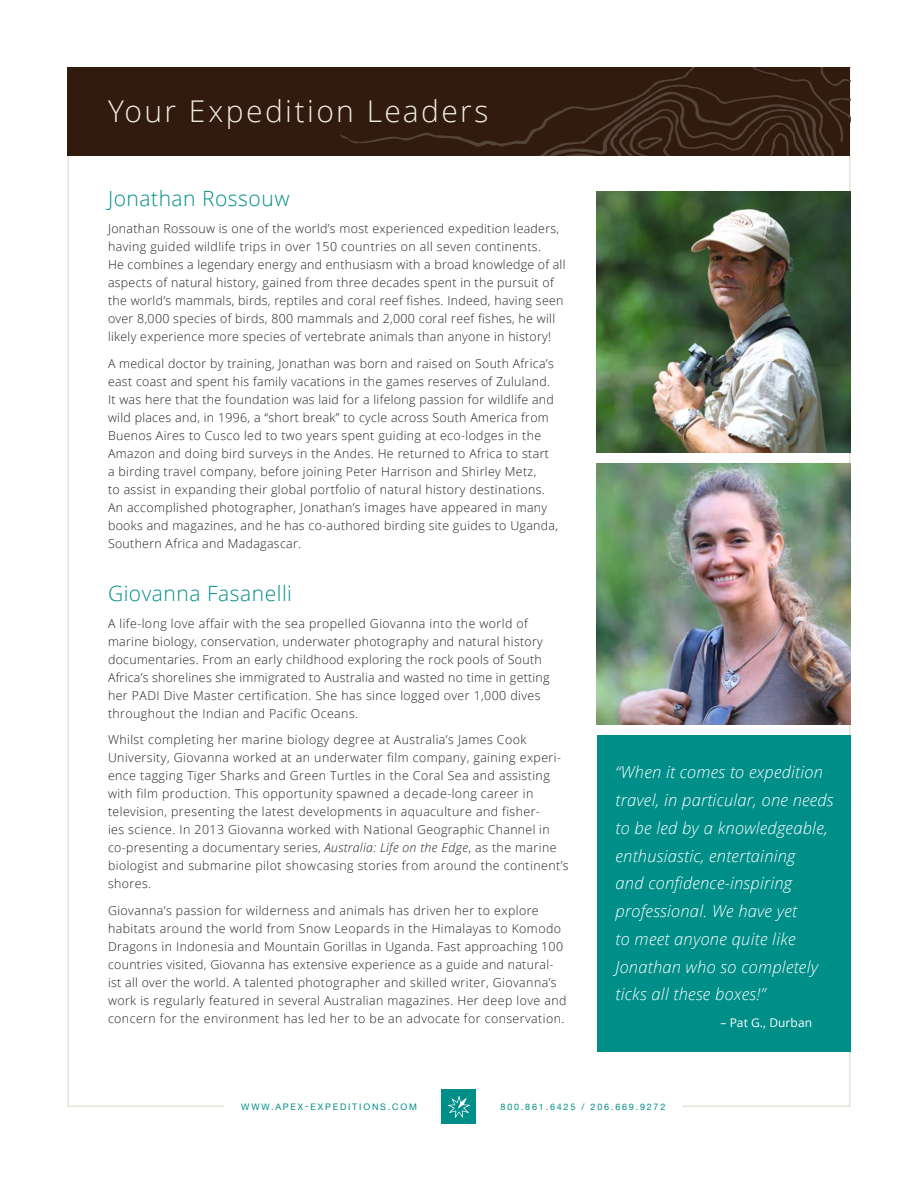
<style>
.page{position:relative;width:918px;height:1188px;background:#fff}
.page>*{position:absolute;margin:0;border:0;box-sizing:border-box;transform-origin:0 0}
.t1{font:300 30px "Open Sans";letter-spacing:.08em;color:#f1ece2}
.t2{font:300 21px "Open Sans";letter-spacing:.025em;color:#008e89}
.t3{font:italic 300 16.5px/27.8px "Open Sans";letter-spacing:.015em;color:#fff}
.t4{font:300 12.3px/18px "Open Sans";letter-spacing:.03em;color:#231f20}
.t5{font:12px "Open Sans";letter-spacing:.005em;color:#fff}
.t6{font:9px "Helvetica Neue";letter-spacing:.2em;color:#008e89}
.s1{font-style:italic}
</style>
<div class="page">
<div style="left:442px;top:1090px;width:34px;height:34px;background:#008e89"></div>
<svg style="left:448px;top:1096px;width:22px;height:22px"></svg>
<div style="left:68px;top:68px;width:782px;height:88px;background:#301b0e"></div>
<svg style="left:340px;top:68px;width:510px;height:88px"></svg>
<img style="left:597px;top:191px;width:253px;height:262px">
<img style="left:597px;top:463px;width:253px;height:261px">
<div style="left:597px;top:735px;width:253px;height:317px;background:#008e89"></div>
<p class="t1" style="left:108px;top:91px;width:382px">Your Expedition Leaders</p>
<p class="t2" style="left:108px;top:184px;width:183px">Jonathan Rossouw</p>
<p class="t4" style="left:108px;top:219px;width:459px">Jonathan Rossouw is one of the world’s most experienced expedition leaders, having guided wildlife trips in over 150 countries on all seven continents.<br>He combines a legendary energy and enthusiasm with a broad knowledge of all aspects of natural history, gained from three decades spent in the pursuit of the world’s mammals, birds, reptiles and coral reef fishes. Indeed, having seen over 8,000 species of birds, 800 mammals and 2,000 coral reef fishes, he will likely experience more species of vertebrate animals than anyone in history!</p>
<p class="t4" style="left:108px;top:354px;width:452px">A medical doctor by training, Jonathan was born and raised on South Africa’s east coast and spent his family vacations in the games reserves of Zululand.<br>It was here that the foundation was laid for a lifelong passion for wildlife and wild places and, in 1996, a “short break” to cycle across South America from Buenos Aires to Cusco led to two years spent guiding at eco-lodges in the Amazon and doing bird surveys in the Andes. He returned to Africa to start a birding travel company, before joining Peter Harrison and Shirley Metz,<br>to assist in expanding their global portfolio of natural history destinations.<br>An accomplished photographer, Jonathan’s images have appeared in many books and magazines, and he has co-authored birding site guides to Uganda, Southern Africa and Madagascar.</p>
<p class="t2" style="left:108px;top:579px;width:186px">Giovanna Fasanelli</p>
<p class="t4" style="left:108px;top:614px;width:443px">A life-long love affair with the sea propelled Giovanna into the world of marine biology, conservation, underwater photography and natural history documentaries. From an early childhood exploring the rock pools of South Africa’s shorelines she immigrated to Australia and wasted no time in getting her PADI Dive Master certification. She has since logged over 1,000 dives throughout the Indian and Pacific Oceans.</p>
<p class="t4" style="left:108px;top:730px;width:462px">Whilst completing her marine biology degree at Australia’s James Cook University, Giovanna worked at an underwater film company, gaining experi&shy;ence tagging Tiger Sharks and Green Turtles in the Coral Sea and assisting with film production. This opportunity spawned a decade-long career in television, presenting the latest developments in aquaculture and fisher-<br>ies science. In 2013 Giovanna worked with National Geographic Channel in co-presenting a documentary series, <span class="s1">Australia: Life on the Edge</span>, as the marine biologist and submarine pilot showcasing stories from around the continent’s shores.</p>
<p class="t4" style="left:108px;top:901px;width:460px">Giovanna’s passion for wilderness and animals has driven her to explore habitats around the world from Snow Leopards in the Himalayas to Komodo Dragons in Indonesia and Mountain Gorillas in Uganda. Fast approaching 100 countries visited, Giovanna has extensive experience as a guide and natural&shy;ist all over the world. A talented photographer and skilled writer, Giovanna’s work is regularly featured in several Australian magazines. Her deep love and concern for the environment has led her to be an advocate for conservation.</p>
<p class="t3" style="left:616px;top:758px;width:220px">“When it comes to expedition travel, in particular, one needs to be led by a knowledgeable, enthusiastic, entertaining<br>and confidence-inspiring professional. We have yet<br>to meet anyone quite like<br>Jonathan who so completely ticks all these boxes!”</p>
<p class="t5" style="left:720px;top:1015px;width:93px">– Pat G., Durban</p>
<p class="t6" style="left:241px;top:1100px;width:177px">WWW.APEX-EXPEDITIONS.COM</p>
<p class="t6" style="left:501px;top:1100px;width:166px">800.861.6425 / 206.669.9272</p>
</div>
